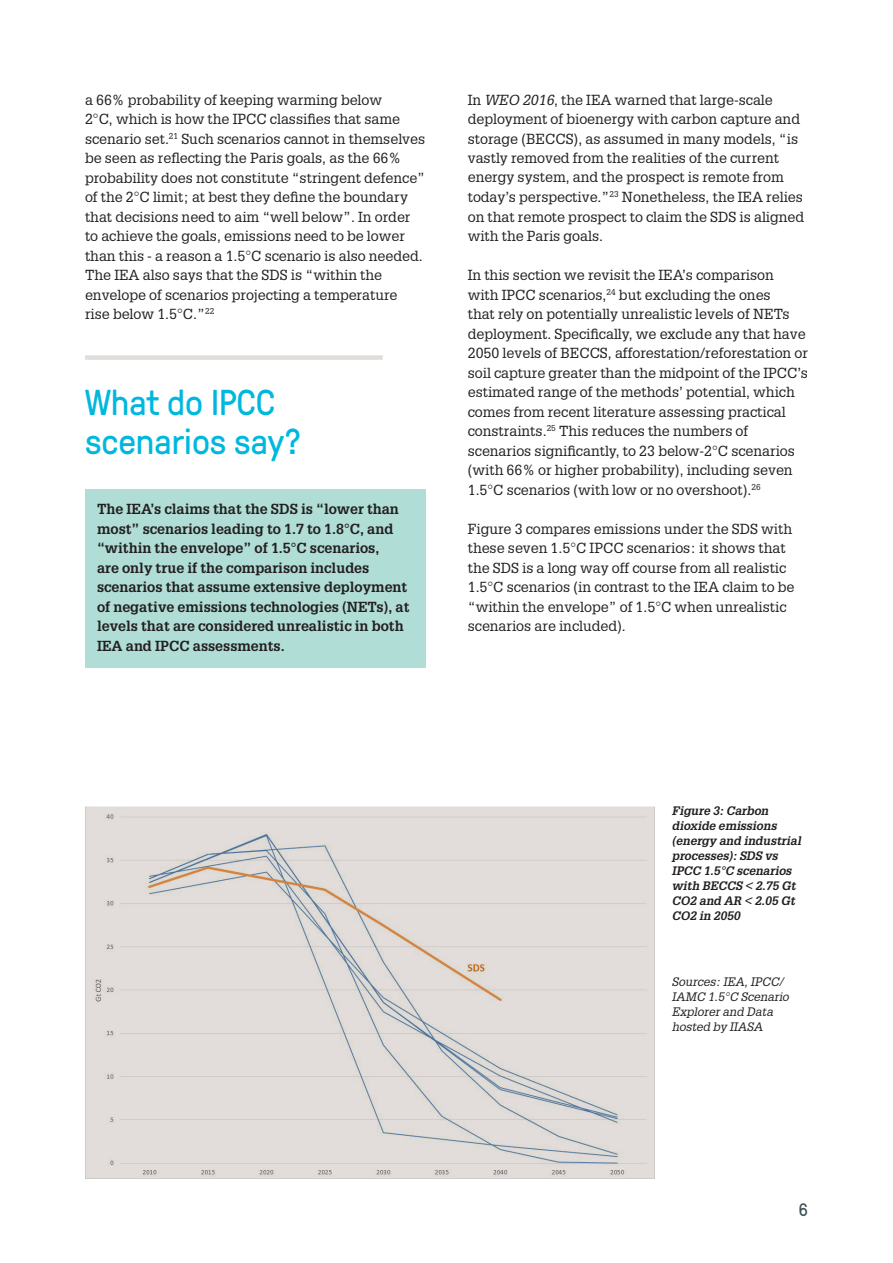
<style>
.page{position:relative;width:893px;height:1263px;background:#fff}
.page>*{position:absolute;margin:0;border:0;box-sizing:border-box;transform-origin:0 0}
.t1{font:36px/39px "GT Pressura";letter-spacing:-.005em;color:#00b8de}
.t2{font:18px "GT Pressura";color:#425159}
.t3{font:14.25px/19.5px "Glypha LT Std";color:#231f20}
.t4{font:700 14.25px/19.5px "Glypha LT Std";color:#231f20}
.t5{font:italic 700 12px/15px "Glypha LT Std";color:#231f20}
.t6{font:italic 12px/15px "Glypha LT Std";color:#231f20}
.s1{font-style:italic}
</style>
<div class="page">
<div style="left:85px;top:489px;width:340px;height:179px;background:#b0ded6"></div>
<div style="left:85px;top:355px;width:298px;height:5px;background:#e2ddda"></div>
<img style="left:85px;top:807px;width:570px;height:372px">
<p class="t3" style="left:85px;top:89px;width:342px">a 66% probability of keeping warming below<br>2°C, which is how the IPCC classifies that same scenario set.<sup>21</sup> Such scenarios cannot in themselves be seen as reflecting the Paris goals, as the 66% probability does not constitute “stringent defence” of the 2°C limit; at best they define the boundary that decisions need to aim “well below”. In order to achieve the goals, emissions need to be lower than this - a reason a 1.5°C scenario is also needed.<br>The IEA also says that the SDS is “within the envelope of scenarios projecting a temperature rise below 1.5°C.”<sup>22</sup></p>
<h1 class="t1" style="left:85px;top:381px;width:218px">What do IPCC scenarios say?</h1>
<p class="t4" style="left:97px;top:499px;width:314px">The IEA’s claims that the SDS is “lower than most” scenarios leading to 1.7 to 1.8°C, and “within the envelope” of 1.5°C scenarios,<br>are only true if the comparison includes scenarios that assume extensive deployment of negative emissions technologies (NETs), at levels that are considered unrealistic in both IEA and IPCC assessments.</p>
<p class="t3" style="left:468px;top:89px;width:338px">In <span class="s1">WEO 2016</span>, the IEA warned that large-scale deployment of bioenergy with carbon capture and storage (BECCS), as assumed in many models, “is vastly removed from the realities of the current energy system, and the prospect is remote from today’s perspective.”<sup>23</sup> Nonetheless, the IEA relies on that remote prospect to claim the SDS is aligned with the Paris goals.</p>
<p class="t3" style="left:468px;top:265px;width:342px">In this section we revisit the IEA’s comparison with IPCC scenarios,<sup>24</sup> but excluding the ones<br>that rely on potentially unrealistic levels of NETs deployment. Specifically, we exclude any that have 2050 levels of BECCS, afforestation/reforestation or soil capture greater than the midpoint of the IPCC’s estimated range of the methods’ potential, which comes from recent literature assessing practical constraints.<sup>25</sup> This reduces the numbers of scenarios significantly, to 23 below-2°C scenarios (with 66% or higher probability), including seven 1.5°C scenarios (with low or no overshoot).<sup>26</sup></p>
<p class="t3" style="left:468px;top:518px;width:328px">Figure 3 compares emissions under the SDS with these seven 1.5°C IPCC scenarios: it shows that the SDS is a long way off course from all realistic 1.5°C scenarios (in contrast to the IEA claim to be “within the envelope” of 1.5°C when unrealistic scenarios are included).</p>
<p class="t5" style="left:672px;top:803px;width:131px">Figure 3: Carbon dioxide emissions (energy and industrial processes): SDS vs<br>IPCC 1.5°C scenarios with BECCS &lt; 2.75 Gt<br>CO2 and AR &lt; 2.05 Gt<br>CO2 in 2050</p>
<p class="t6" style="left:672px;top:975px;width:119px">Sources: IEA, IPCC/<br>IAMC 1.5°C Scenario<br>Explorer and Data hosted by IIASA</p>
<p class="t2" style="left:799px;top:1197px;width:11px">6</p>
</div>
